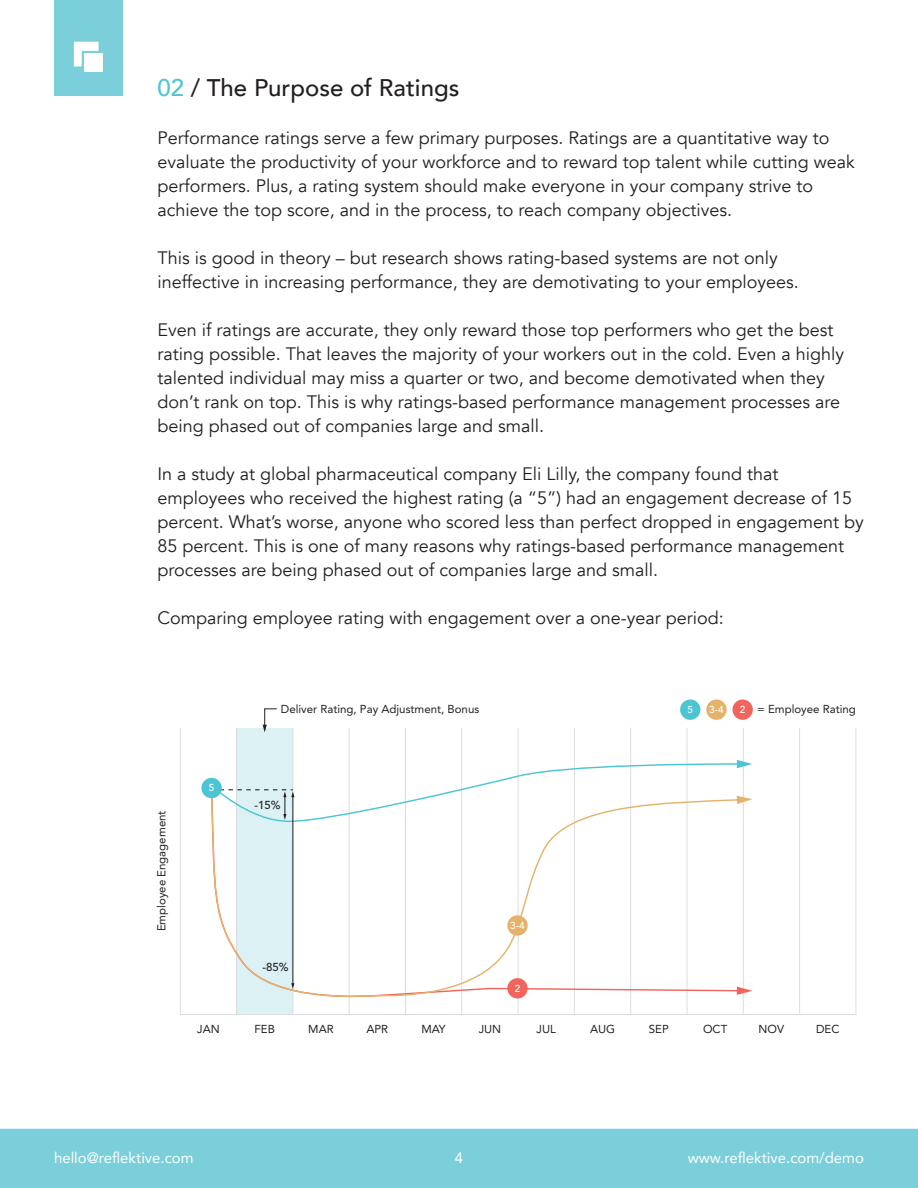
<style>
.page{position:relative;width:918px;height:1188px;background:#fff}
.page>*{position:absolute;margin:0;border:0;box-sizing:border-box;transform-origin:0 0}
.t1{font:500 24px "Avenir";color:#231f20}
.Body{font:18px/24px "Avenir";color:#231f20}
.t2{font:15px "Avenir";color:#fff}
.t3{font:11.55px "Avenir";color:#231f20}
.t4{font:500 11.55px "Avenir";color:#231f20}
.t5{font:500 10.05px "Avenir";color:#fff}
.s1{color:#4bc4d4}
.s2{font-weight:500;font-size:10.05px;color:#fff}
</style>
<div class="page">
<div style="left:237px;top:728px;width:56px;height:287px;background:#dbf1f4"></div>
<hr style="left:180px;top:728px;width:1px;height:287px;background:#dcdddf">
<hr style="left:236px;top:728px;width:1px;height:287px;background:#dcdddf">
<hr style="left:293px;top:728px;width:1px;height:287px;background:#dcdddf">
<hr style="left:349px;top:728px;width:1px;height:287px;background:#dcdddf">
<hr style="left:405px;top:728px;width:1px;height:287px;background:#dcdddf">
<hr style="left:461px;top:728px;width:1px;height:287px;background:#dcdddf">
<hr style="left:518px;top:728px;width:1px;height:287px;background:#dcdddf">
<hr style="left:574px;top:728px;width:1px;height:287px;background:#dcdddf">
<hr style="left:630px;top:728px;width:1px;height:287px;background:#dcdddf">
<hr style="left:687px;top:728px;width:1px;height:287px;background:#dcdddf">
<hr style="left:743px;top:728px;width:1px;height:287px;background:#dcdddf">
<hr style="left:799px;top:728px;width:1px;height:287px;background:#dcdddf">
<hr style="left:856px;top:728px;width:1px;height:287px;background:#dcdddf">
<hr style="left:180px;top:1014px;width:677px;height:1px;background:#dcdddf">
<svg style="left:741px;top:987px;width:11px;height:7px"></svg>
<svg style="left:211px;top:823px;width:530px;height:184px"></svg>
<div style="left:507px;top:978px;width:21px;height:20px;background:#f1655c;border-radius:50%"></div>
<div style="left:507px;top:915px;width:21px;height:21px;background:#e5b26a;border-radius:50%"></div>
<div style="left:201px;top:778px;width:21px;height:20px;background:#4bc4d4;border-radius:50%"></div>
<div style="left:733px;top:699px;width:20px;height:21px;background:#f1655c;border-radius:50%"></div>
<div style="left:706px;top:699px;width:21px;height:21px;background:#e5b26a;border-radius:50%"></div>
<div style="left:680px;top:699px;width:20px;height:21px;background:#4bc4d4;border-radius:50%"></div>
<hr style="left:293px;top:796px;width:1px;height:188px;background:#231f20">
<svg style="left:291px;top:983px;width:3px;height:6px"></svg>
<svg style="left:210px;top:760px;width:542px;height:63px"></svg>
<svg style="left:263px;top:708px;width:14px;height:24px"></svg>
<div style="left:54px;top:0;width:69px;height:96px;background:#7bcfda"></div>
<div style="left:84px;top:53px;width:19px;height:19px;background:#fff"></div>
<svg style="left:74px;top:42px;width:25px;height:24px"></svg>
<div style="left:0;top:1128px;width:918px;height:60px;background:#7bcfda"></div>
<hr style="left:0;top:1127px;width:918px;height:2px;background:#fff">
<p class="t1" style="left:158px;top:67px;width:303px"><span class="s1">02</span> / The Purpose of Ratings</p>
<p class="Body" style="left:158px;top:126px;width:699px">Performance ratings serve a few primary purposes. Ratings are a quantitative way to evaluate the productivity of your workforce and to reward top talent while cutting weak performers. Plus, a rating system should make everyone in your company strive to achieve the top score, and in the process, to reach company objectives.</p>
<p class="Body" style="left:158px;top:246px;width:643px">This is good in theory – but research shows rating-based systems are not only ineffective in increasing performance, they are demotivating to your employees.</p>
<p class="Body" style="left:158px;top:318px;width:688px">Even if ratings are accurate, they only reward those top performers who get the best rating possible. That leaves the majority of your workers out in the cold. Even a highly talented individual may miss a quarter or two, and become demotivated when they don’t rank on top. This is why ratings-based performance management processes are being phased out of companies large and small.</p>
<p class="Body" style="left:158px;top:462px;width:708px">In a study at global pharmaceutical company Eli Lilly, the company found that employees who received the highest rating (a “5”) had an engagement decrease of 15 percent. What’s worse, anyone who scored less than perfect dropped in engagement by 85 percent. This is one of many reasons why ratings-based performance management processes are being phased out of companies large and small.</p>
<p class="Body" style="left:158px;top:606px;width:568px">Comparing employee rating with engagement over a one-year period:</p>
<p class="t3" style="left:152px;top:931px;width:122px;rotate:-90deg">Employee Engagement</p>
<p class="t5" style="left:209px;top:779px;width:7px">5</p>
<p class="t3" style="left:281px;top:699px;width:200px">Deliver Rating, Pay Adjustment, Bonus</p>
<p class="t4" style="left:255px;top:795px;width:28px">-15%</p>
<p class="t4" style="left:262px;top:957px;width:28px">-85%</p>
<p class="t5" style="left:510px;top:917px;width:16px">3-4</p>
<p class="t5" style="left:515px;top:979px;width:7px">2</p>
<p class="t5" style="left:687px;top:701px;width:7px">5</p>
<p class="t5" style="left:709px;top:701px;width:16px">3-4</p>
<p class="t3" style="left:740px;top:700px;width:118px"><span class="s2">2</span> = Employee Rating</p>
<p class="t3" style="left:197px;top:1020px;width:24px">JAN</p>
<p class="t3" style="left:255px;top:1020px;width:22px">FEB</p>
<p class="t3" style="left:308px;top:1020px;width:27px">MAR</p>
<p class="t3" style="left:366px;top:1020px;width:23px">APR</p>
<p class="t3" style="left:421px;top:1020px;width:26px">MAY</p>
<p class="t3" style="left:479px;top:1020px;width:24px">JUN</p>
<p class="t3" style="left:537px;top:1020px;width:21px">JUL</p>
<p class="t3" style="left:590px;top:1020px;width:27px">AUG</p>
<p class="t3" style="left:649px;top:1020px;width:21px">SEP</p>
<p class="t3" style="left:703px;top:1020px;width:26px">OCT</p>
<p class="t3" style="left:759px;top:1020px;width:27px">NOV</p>
<p class="t3" style="left:816px;top:1020px;width:25px">DEC</p>
<p class="t2" style="left:54px;top:1145px;width:141px">hello@reflektive.com</p>
<p class="t2" style="left:455px;top:1145px;width:10px">4</p>
<p class="t2" style="left:688px;top:1145px;width:178px">www.reflektive.com/demo</p>
</div>
